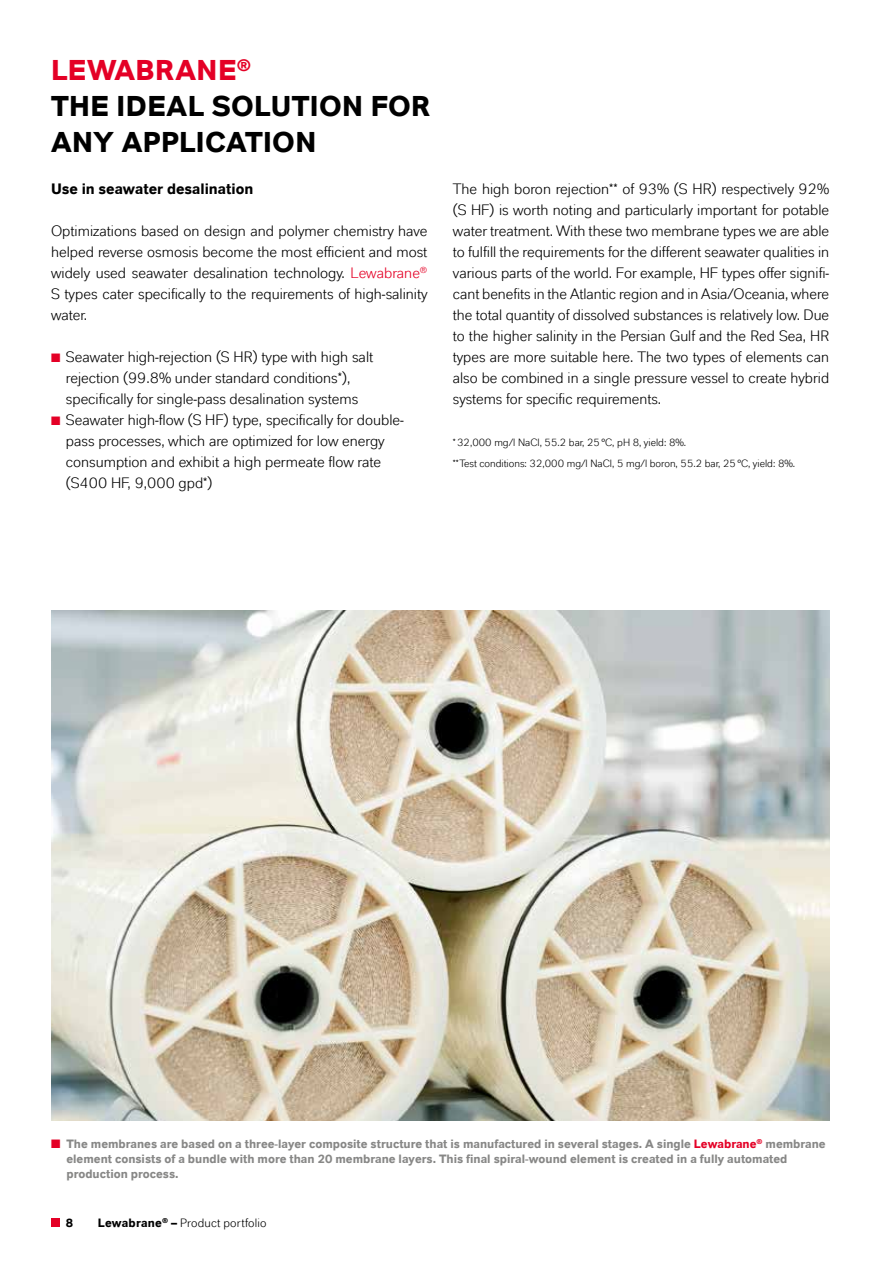
<style>
.page{position:relative;width:893px;height:1263px;background:#fff}
.page>*{position:absolute;margin:0;border:0;box-sizing:border-box;transform-origin:0 0}
.t1{font:700 28.5px/36px "Lanxess";letter-spacing:.01em;color:#000}
.t2{font:15px/21px "Lanxess";color:#000;text-align:justify}
.t3{font:700 15px "Lanxess";color:#000}
.t4{font:700 12px/15px "Lanxess";color:#878786}
.t5{font:12px "Lanxess";letter-spacing:.015em;color:#000}
.t6{font:700 12px "Lanxess";color:#000}
.t7{font:10.5px/21px "Lanxess";color:#000}
.s1{color:#e40026}
.s2{font-weight:700}
</style>
<div class="page">
<img style="left:51px;top:611px;width:778px;height:510px">
<div style="left:51px;top:1218px;width:9px;height:9px;background:#e40026"></div>
<h1 class="t1" style="left:51px;top:52px;width:381px"><span class="s1">LEWABRANE</span><sup>®<br></sup>THE IDEAL SOLUTION FOR<br>ANY APPLICATION</h1>
<p class="t3" style="left:51px;top:180px;width:204px">Use in seawater desalination</p>
<p class="t2" style="left:51px;top:220px;width:378px">Optimizations based on design and polymer chemistry have helped reverse osmosis become the most efficient and most widely used seawater desalination technology. <span class="s1">Lewabrane</span><sup>® </sup>S types cater specifically to the requirements of high-salinity water.</p>
<p class="t2" style="left:51px;top:346px;width:324px;text-align:center"><span class="s1">■</span> Seawater high-rejection (S HR) type with high salt rejection (99.8% under standard conditions*), specifically for single-pass desalination systems</p>
<p class="t2" style="left:66px;top:409px;width:339px;text-align:left;text-indent:-15px"><span class="s1">■</span> Seawater high-flow (S HF) type, specifically for double&shy;pass processes, which are optimized for low energy consumption and exhibit a high permeate flow rate (S400 HF, 9,000 gpd*)</p>
<p class="t2" style="left:453px;top:178px;width:378px">The high boron rejection** of 93% (S HR) respectively 92% (S HF) is worth noting and particularly important for potable water treatment. With these two membrane types we are able to fulfill the requirements for the different seawater qualities in various parts of the world. For example, HF types offer signifi&shy;cant benefits in the Atlantic region and in Asia/Oceania, where the total quantity of dissolved substances is relatively low. Due to the higher salinity in the Persian Gulf and the Red Sea, HR types are more suitable here. The two types of elements can also be combined in a single pressure vessel to create hybrid systems for specific requirements.</p>
<p class="t7" style="left:453px;top:432px;width:344px">*32,000 mg/l NaCl, 55.2 bar, 25°C, pH 8, yield: 8%.<br>**Test conditions: 32,000 mg/l NaCl, 5 mg/l boron, 55.2 bar, 25°C, yield: 8%.</p>
<p class="t4" style="left:66px;top:1136px;width:761px;text-indent:-15px"><span class="s1">■</span> The membranes are based on a three-layer composite structure that is manufactured in several stages. A single <span class="s1">Lewabrane</span><sup>®</sup> membrane element consists of a bundle with more than 20 membrane layers. This final spiral-wound element is created in a fully automated production process.</p>
<p class="t6" style="left:66px;top:1215px;width:9px">8</p>
<p class="t5" style="left:98px;top:1216px;width:170px"><span class="s2">Lewabrane</span><sup>®</sup> <span class="s2">–</span> Product portfolio</p>
</div>
